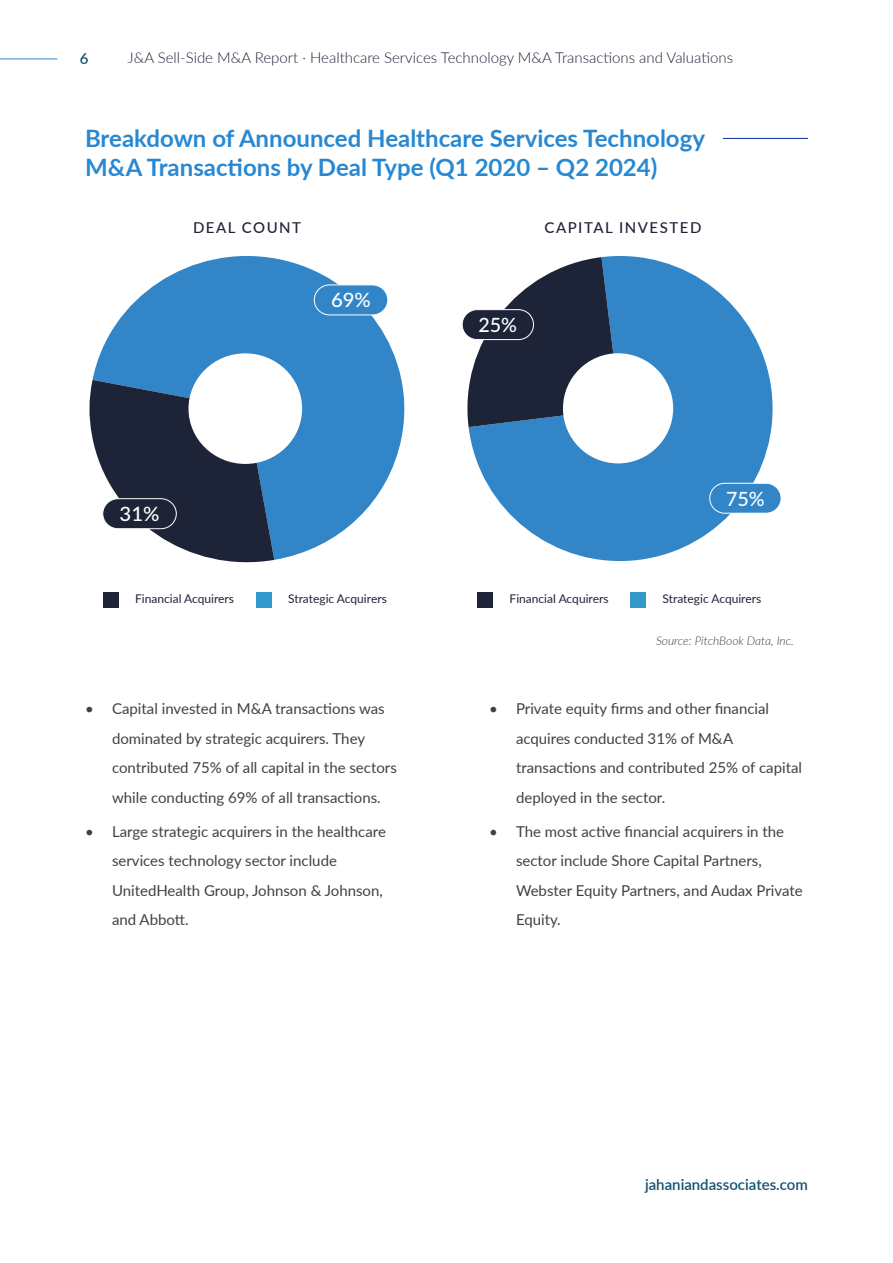
<style>
.page{position:relative;width:893px;height:1263px;background:#fff}
.page>*{position:absolute;margin:0;border:0;box-sizing:border-box;transform-origin:0 0}
.t1{font:700 24px/28.8px "Lato";color:#2888d2}
.t2{font:500 19.8px "Lato";color:#fff}
.t3{font:500 19.65px "Lato";color:#fff}
.t4{font:15px/29.5px "Lato";color:#414042}
.t5{font:300 15px "Lato";color:#1f2437}
.t6{font:500 15px "Lato";letter-spacing:.1em;color:#1f2437}
.t7{font:600 15px "Lato";color:#125272}
.t8{font:12px "Lato";color:#1f2437}
.t9{font:italic 300 12px "Lato";letter-spacing:-.005em;color:#414042}
</style>
<div class="page">
<hr style="left:723px;top:138px;width:85px;height:1px;background:#092a9e">
<svg style="left:469px;top:256px;width:306px;height:305px;fill:#3286c7"></svg>
<svg style="left:467px;top:257px;width:153px;height:170px"></svg>
<div style="left:563px;top:353px;width:110px;height:110px;background:#fff;border-radius:50%"></div>
<div style="left:462px;top:310px;width:71px;height:30px;background:#1e2438;border-radius:15px"></div>
<div style="left:462px;top:309px;width:72px;height:31px;border:1px solid #fff;border-radius:15px"></div>
<div style="left:710px;top:483px;width:71px;height:30px;background:#3286c7;border-radius:15px"></div>
<div style="left:709px;top:483px;width:72px;height:31px;border:1px solid #fff;border-radius:15px"></div>
<svg style="left:93px;top:256px;width:311px;height:304px;fill:#3286c7"></svg>
<svg style="left:89px;top:380px;width:185px;height:182px"></svg>
<div style="left:188px;top:353px;width:114px;height:111px;background:#fff;border-radius:50%"></div>
<div style="left:103px;top:499px;width:73px;height:30px;background:#1e2438;border-radius:15px"></div>
<div style="left:102px;top:498px;width:75px;height:31px;border:1px solid #fff;border-radius:15px"></div>
<div style="left:314px;top:285px;width:74px;height:30px;background:#3286c7;border-radius:15px"></div>
<div style="left:314px;top:284px;width:74px;height:31px;border:1px solid #fff;border-radius:15px"></div>
<div style="left:256px;top:592px;width:15px;height:15px;background:#39c"></div>
<div style="left:103px;top:592px;width:15px;height:15px;background:#1f2438"></div>
<div style="left:630px;top:592px;width:16px;height:15px;background:#39c"></div>
<div style="left:477px;top:592px;width:16px;height:15px;background:#1f2438"></div>
<hr style="left:0;top:59px;width:57px;height:1px;background:#3487c8">
<p class="t7" style="left:80px;top:48px;width:10px">6</p>
<p class="t5" style="left:128px;top:47px;width:607px">J&amp;A Sell-Side M&amp;A Report · Healthcare Services Technology M&amp;A Transactions and Valuations</p>
<h1 class="t1" style="left:85px;top:123px;width:621px">Breakdown of Announced Healthcare Services Technology<br>M&amp;A Transactions by Deal Type (Q1 2020 – Q2 2024)</h1>
<p class="t6" style="left:193px;top:217px;width:110px">DEAL COUNT</p>
<p class="t6" style="left:544px;top:217px;width:158px">CAPITAL INVESTED</p>
<h2 class="t2" style="left:120px;top:500px;width:41px">31%</h2>
<h2 class="t2" style="left:331px;top:286px;width:41px">69%</h2>
<p class="t8" style="left:135px;top:590px;width:100px">Financial Acquirers</p>
<p class="t8" style="left:288px;top:590px;width:100px">Strategic Acquirers</p>
<p class="t4" style="left:112px;top:693px;width:286px;text-indent:-27px">• Capital invested in M&amp;A transactions was dominated by strategic acquirers. They contributed 75% of all capital in the sectors while conducting 69% of all transactions.</p>
<p class="t4" style="left:112px;top:816px;width:275px;text-indent:-27px">• Large strategic acquirers in the healthcare services technology sector include UnitedHealth Group, Johnson &amp; Johnson, and Abbott.</p>
<h3 class="t3" style="left:478px;top:311px;width:40px">25%</h3>
<h3 class="t3" style="left:726px;top:484px;width:40px">75%</h3>
<p class="t8" style="left:510px;top:590px;width:100px">Financial Acquirers</p>
<p class="t8" style="left:663px;top:590px;width:100px">Strategic Acquirers</p>
<p class="t9" style="left:656px;top:632px;width:140px">Source: PitchBook Data, Inc.</p>
<p class="t4" style="left:516px;top:693px;width:288px;text-indent:-27px">• Private equity firms and other financial acquires conducted 31% of M&amp;A transactions and contributed 25% of capital deployed in the sector.</p>
<p class="t4" style="left:516px;top:816px;width:288px;text-indent:-27px">• The most active financial acquirers in the sector include Shore Capital Partners, Webster Equity Partners, and Audax Private Equity.</p>
<p class="t7" style="left:645px;top:1174px;width:164px">jahaniandassociates.com</p>
</div>
